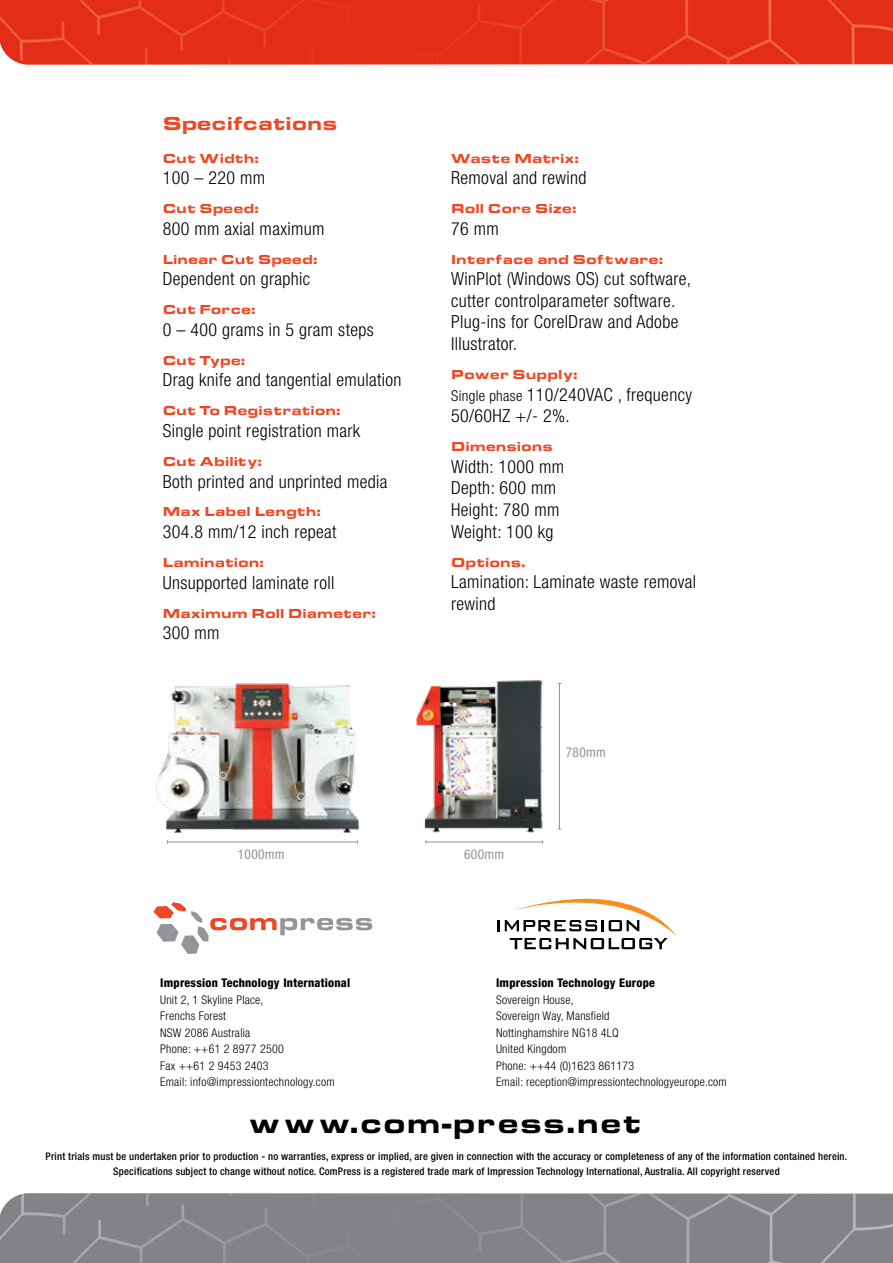
<style>
.page{position:relative;width:893px;height:1263px;background:#fff}
.page>*{position:absolute;margin:0;border:0;box-sizing:border-box;transform-origin:0 0}
.t1{font:28.5px "Eurostile Extended Black DTC";letter-spacing:.04em;color:#000}
.t2{font:19.5px "Eurostile Extended Black DTC";color:#ef4723}
.t3{font:300 condensed 18px/21.6px "Helvetica Neue";letter-spacing:.02em;color:#000}
.t4{font:13.5px "Eurostile Extended Black DTC";color:#ef4723}
.t5{font:condensed 13.5px "Helvetica Neue";letter-spacing:.02em;color:#939598}
.t6{font:300 condensed 12px/16.5px "Helvetica Neue";letter-spacing:.02em;color:#000}
.t7{font:800 condensed 12px "Helvetica Neue";letter-spacing:.02em;color:#000}
.t8{font:500 condensed 10.5px/15px "Helvetica Neue";letter-spacing:.02em;color:#000;text-align:center}
.s1{font-size:15px}
</style>
<div class="page">
<svg style="left:3px;top:51px;width:890px;height:14px;background:#e43824"></svg>
<div style="left:0;top:0;width:893px;height:51px;background:#e32d18"></div>
<svg style="left:153px;top:902px;width:219px;height:52px"></svg>
<svg style="left:497px;top:898px;width:180px;height:51px"></svg>
<svg style="left:6px;top:1193px;width:887px;height:11px;background:#888a8d"></svg>
<div style="left:0;top:1204px;width:893px;height:59px;background:#818386"></div>
<img style="left:156px;top:683px;width:204px;height:150px">
<img style="left:416px;top:680px;width:127px;height:153px">
<hr style="left:426px;top:842px;width:117px;height:1px;background:#939598">
<hr style="left:559px;top:683px;width:1px;height:146px;background:#939598">
<hr style="left:167px;top:842px;width:191px;height:1px;background:#939598">
<p class="t2" style="left:163px;top:112px;width:176px">Specifcations</p>
<p class="t4" style="left:163px;top:150px;width:98px">Cut Width:</p>
<p class="t3" style="left:163px;top:167px;width:104px">100 – 220 mm</p>
<p class="t4" style="left:163px;top:201px;width:98px">Cut Speed:</p>
<p class="t3" style="left:163px;top:217px;width:163px">800 mm axial maximum</p>
<p class="t4" style="left:163px;top:251px;width:156px">Linear Cut Speed:</p>
<p class="t3" style="left:163px;top:268px;width:149px">Dependent on graphic</p>
<p class="t4" style="left:163px;top:302px;width:94px">Cut Force:</p>
<p class="t3" style="left:163px;top:318px;width:212px">0 – 400 grams in 5 gram steps</p>
<p class="t4" style="left:163px;top:353px;width:84px">Cut Type:</p>
<p class="t3" style="left:163px;top:369px;width:240px">Drag knife and tangential emulation</p>
<p class="t4" style="left:163px;top:403px;width:179px">Cut To Registration:</p>
<p class="t3" style="left:163px;top:420px;width:199px">Single point registration mark</p>
<p class="t4" style="left:163px;top:454px;width:101px">Cut Ability:</p>
<p class="t3" style="left:163px;top:470px;width:226px">Both printed and unprinted media</p>
<p class="t4" style="left:163px;top:504px;width:160px">Max Label Length:</p>
<p class="t3" style="left:163px;top:521px;width:175px">304.8 mm/12 inch repeat</p>
<p class="t4" style="left:163px;top:555px;width:103px">Lamination:</p>
<p class="t3" style="left:163px;top:571px;width:173px">Unsupported laminate roll</p>
<p class="t4" style="left:163px;top:605px;width:215px">Maximum Roll Diameter:</p>
<p class="t3" style="left:163px;top:622px;width:58px">300 mm</p>
<p class="t4" style="left:451px;top:150px;width:129px">Waste Matrix:</p>
<p class="t3" style="left:451px;top:167px;width:137px">Removal and rewind</p>
<p class="t4" style="left:451px;top:201px;width:127px">Roll Core Size:</p>
<p class="t3" style="left:451px;top:217px;width:49px">76 mm</p>
<p class="t4" style="left:451px;top:251px;width:214px">Interface and Software:</p>
<p class="t3" style="left:451px;top:268px;width:241px">WinPlot (Windows OS) cut software, cutter controlparameter software.<br>Plug-ins for CorelDraw and Adobe<br>Illustrator.</p>
<p class="t4" style="left:451px;top:367px;width:128px">Power Supply:</p>
<p class="t3" style="left:451px;top:383px;width:242px"><span class="s1">Single phase</span> 110/240VAC , frequency<br>50/60HZ +/- 2%.</p>
<p class="t4" style="left:451px;top:439px;width:103px">Dimensions</p>
<p class="t3" style="left:451px;top:455px;width:114px">Width: 1000 mm<br>Depth: 600 mm<br>Height: 780 mm<br>Weight: 100 kg</p>
<p class="t4" style="left:451px;top:554px;width:76px">Options.</p>
<p class="t3" style="left:451px;top:571px;width:246px">Lamination: Laminate waste removal rewind</p>
<p class="t5" style="left:566px;top:745px;width:42px">780mm</p>
<p class="t5" style="left:238px;top:847px;width:48px">1000mm</p>
<p class="t5" style="left:464px;top:847px;width:42px">600mm</p>
<p class="t7" style="left:160px;top:975px;width:192px">Impression Technology International</p>
<p class="t6" style="left:160px;top:991px;width:176px">Unit 2, 1 Skyline Place,<br>Frenchs Forest<br>NSW 2086 Australia<br>Phone: ++61 2 8977 2500<br>Fax ++61 2 9453 2403<br>Email: info@impressiontechnology.com</p>
<p class="t7" style="left:496px;top:975px;width:160px">Impression Technology Europe</p>
<p class="t6" style="left:496px;top:991px;width:232px">Sovereign House,<br>Sovereign Way, Mansfield<br>Nottinghamshire NG18 4LQ<br>United Kingdom<br>Phone: ++44 (0)1623 861173<br>Email: reception@impressiontechnologyeurope.com</p>
<h1 class="t1" style="left:249px;top:1107px;width:394px">www.com-press.net</h1>
<p class="t8" style="left:46px;top:1148px;width:803px">Print trials must be undertaken prior to production - no warranties, express or implied, are given in connection with the accuracy or completeness of any of the information contained herein.<br>Specifications subject to change without notice. ComPress is a registered trade mark of Impression Technology International, Australia. All copyright reserved</p>
</div>
